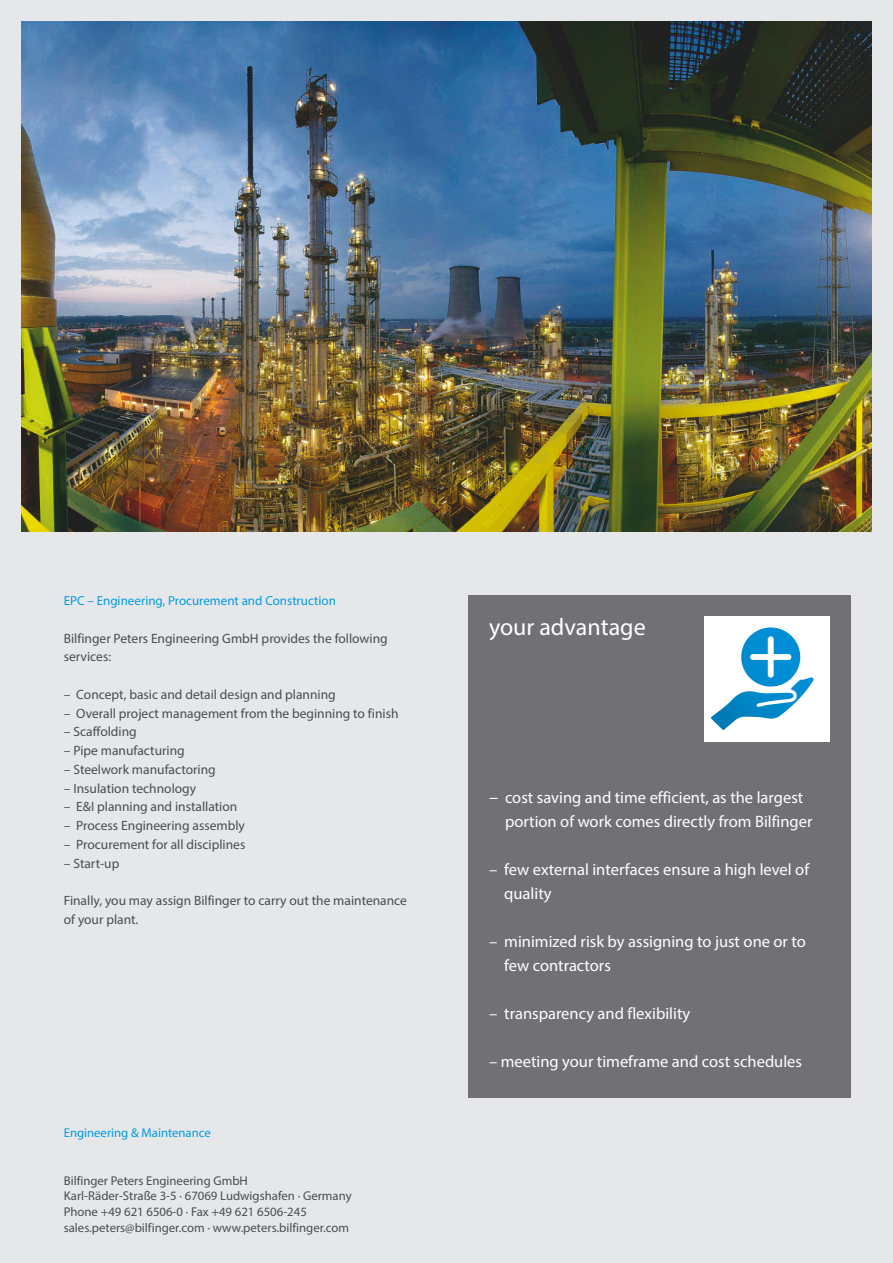
<style>
.page{position:relative;width:893px;height:1263px;background:#e6e7e9}
.page>*{position:absolute;margin:0;border:0;box-sizing:border-box;transform-origin:0 0}
.PB_Text{font:24px "Myriad Pro";color:#fff}
.PB_Text-2{font:16.5px/24px "Myriad Pro";color:#fff}
.PB_Text-3{font:13.5px/18.8px "Myriad Pro";color:#4b4c4d}
.PB_Text-4{font:13.05px "Myriad Pro";color:#009bde}
.PB_Adresse{font:12.75px "Myriad Pro";color:#4b4c4d}
.PB_Adresse_condensed{font:12.75px "Myriad Pro";color:#009bde}
.s1{font-size:18px}
</style>
<div class="page">
<img style="left:21px;top:21px;width:851px;height:510px">
<div style="left:468px;top:595px;width:382px;height:503px;background:#717074"></div>
<img style="left:704px;top:617px;width:125px;height:124px">
<p class="PB_Text-4" style="left:64px;top:593px;width:274px">EPC – Engineering, Procurement and Construction</p>
<p class="PB_Text-3" style="left:64px;top:628px;width:325px">Bilfinger Peters Engineering GmbH provides the following services:</p>
<p class="PB_Text-3" style="left:64px;top:685px;width:273px">– Concept, basic and detail design and planning</p>
<p class="PB_Text-3" style="left:64px;top:703px;width:336px">– Overall project management from the beginning to finish</p>
<p class="PB_Text-3" style="left:64px;top:722px;width:75px">– Scaffolding</p>
<p class="PB_Text-3" style="left:64px;top:741px;width:122px">– Pipe manufacturing</p>
<p class="PB_Text-3" style="left:64px;top:760px;width:154px">– Steelwork manufactoring</p>
<p class="PB_Text-3" style="left:64px;top:778px;width:134px">– Insulation technology</p>
<p class="PB_Text-3" style="left:64px;top:797px;width:175px">– E&amp;I planning and installation</p>
<p class="PB_Text-3" style="left:64px;top:816px;width:183px">– Process Engineering assembly</p>
<p class="PB_Text-3" style="left:64px;top:835px;width:183px">– Procurement for all disciplines</p>
<p class="PB_Text-3" style="left:64px;top:853px;width:57px">– Start-up</p>
<p class="PB_Text-3" style="left:64px;top:891px;width:345px">Finally, you may assign Bilfinger to carry out the maintenance of your plant.</p>
<p class="PB_Adresse_condensed" style="left:64px;top:1125px;width:149px">Engineering &amp; Maintenance</p>
<p class="PB_Adresse" style="left:64px;top:1172px;width:186px">Bilfinger Peters Engineering GmbH</p>
<p class="PB_Adresse" style="left:64px;top:1188px;width:289px">Karl-Räder-Straße 3-5 · 67069 Ludwigshafen · Germany</p>
<p class="PB_Adresse" style="left:64px;top:1204px;width:245px">Phone +49 621 6506-0 · Fax +49 621 6506-245</p>
<p class="PB_Adresse" style="left:64px;top:1220px;width:287px">sales.peters@bilfinger.com · www.peters.bilfinger.com</p>
<p class="PB_Text" style="left:489px;top:612px;width:158px">your advantage</p>
<p class="PB_Text-2" style="left:505px;top:785px;width:309px;text-indent:-16px"><span class="s1">–</span> cost saving and time efficient, as the largest portion of work comes directly from Bilfinger</p>
<p class="PB_Text-2" style="left:504px;top:857px;width:306px;text-indent:-15px">– few external interfaces ensure a high level of quality</p>
<p class="PB_Text-2" style="left:504px;top:929px;width:303px;text-indent:-15px">– minimized risk by assigning to just one or to few contractors</p>
<p class="PB_Text-2" style="left:489px;top:1001px;width:203px">– transparency and flexibility</p>
<p class="PB_Text-2" style="left:489px;top:1049px;width:315px">– meeting your timeframe and cost schedules</p>
</div>
